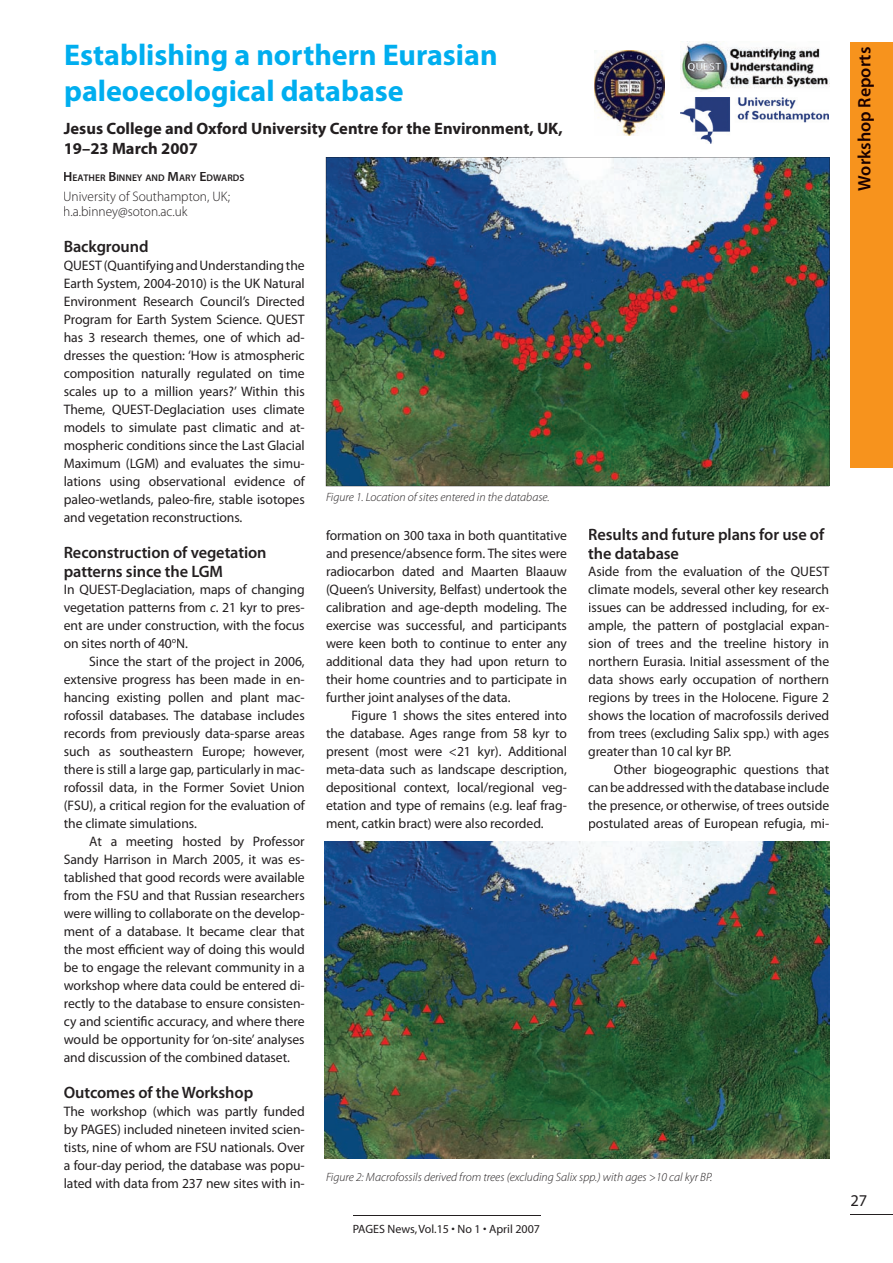
<style>
.page{position:relative;width:893px;height:1263px;background:#fff}
.page>*{position:absolute;margin:0;border:0;box-sizing:border-box;transform-origin:0 0}
.t1{font:700 30px/36px "Myriad Pro";color:#00aeef}
.t2{font:600 18px "Myriad Pro";color:#1b0000}
.t3{font:600 16.5px/18.9px "Myriad Pro";letter-spacing:-.005em;color:#231f20}
.t4{font:700 16.5px/19.8px "Myriad Pro";color:#231f20}
.t5{font:16.5px "Myriad Pro";color:#231f20}
.t6{font:13.8px/18px "Myriad Pro";letter-spacing:-.005em;color:#231f20;text-align:justify}
.t7{font:300 13.8px/15px "Myriad Pro";color:#231f20}
.t8{font:italic 300 12px "Myriad Pro";color:#231f20}
.t9{font:12px "Myriad";color:#231f20}
.t10{font:600 9.6px "Myriad Pro";color:#231f20}
.s1{font-size:13.8px}
.s2{font-style:italic}
</style>
<div class="page">
<hr style="left:850px;top:1215px;width:43px;height:1px;background:#231f20">
<hr style="left:353px;top:1215px;width:187px;height:1px;background:#231f20">
<div style="left:850px;top:43px;width:43px;height:425px;background:#f7931d"></div>
<img style="left:680px;top:98px;width:149px;height:46px">
<img style="left:594px;top:51px;width:71px;height:84px">
<img style="left:681px;top:42px;width:148px;height:49px">
<img style="left:377px;top:205px;width:401px;height:234px">
<img style="left:326px;top:157px;width:503px;height:48px">
<img style="left:326px;top:204px;width:51px;height:282px">
<img style="left:778px;top:204px;width:51px;height:282px">
<img style="left:376px;top:439px;width:403px;height:47px">
<img style="left:324px;top:842px;width:505px;height:317px">
<h1 class="t1" style="left:64px;top:37px;width:435px">Establishing a northern Eurasian paleoecological database</h1>
<p class="t4" style="left:64px;top:119px;width:500px">Jesus College and Oxford University Centre for the Environment, UK,<br>19–23 March 2007</p>
<p class="t10" style="left:63px;top:173px;width:183px"><span class="s1">H</span>EATHER <span class="s1">B</span>INNEY AND <span class="s1">M</span>ARY <span class="s1">E</span>DWARDS</p>
<p class="t7" style="left:63px;top:189px;width:168px">University of Southampton, UK; h.a.binney@soton.ac.uk</p>
<p class="t3" style="left:64px;top:237px;width:86px">Background</p>
<p class="t6" style="left:64px;top:257px;width:242px">QUEST (Quantifying and Understanding the Earth System, 2004-2010) is the UK Natural Environment Research Council’s Directed Program for Earth System Science. QUEST has 3 research themes, one of which ad&shy;dresses the question: ‘How is atmospheric composition naturally regulated on time scales up to a million years?’ Within this Theme, QUEST-Deglaciation uses climate models to simulate past climatic and at&shy;mospheric conditions since the Last Glacial Maximum (LGM) and evaluates the simu&shy;lations using observational evidence of paleo-wetlands, paleo-fire, stable isotopes and vegetation reconstructions.</p>
<p class="t3" style="left:64px;top:543px;width:204px">Reconstruction of vegetation patterns since the LGM</p>
<p class="t6" style="left:64px;top:581px;width:242px">In QUEST-Deglaciation, maps of changing vegetation patterns from <span class="s2">c</span>. 21 kyr to pres&shy;ent are under construction, with the focus on sites north of 40<sup>o</sup>N.</p>
<p class="t6" style="left:64px;top:653px;width:242px;text-indent:26px">Since the start of the project in 2006, extensive progress has been made in en&shy;hancing existing pollen and plant mac&shy;rofossil databases. The database includes records from previously data-sparse areas such as southeastern Europe; however, there is still a large gap, particularly in mac&shy;rofossil data, in the Former Soviet Union (FSU), a critical region for the evaluation of the climate simulations.</p>
<p class="t6" style="left:64px;top:833px;width:242px;text-indent:26px">At a meeting hosted by Professor Sandy Harrison in March 2005, it was es&shy;tablished that good records were available from the FSU and that Russian researchers were willing to collaborate on the develop&shy;ment of a database. It became clear that the most efficient way of doing this would be to engage the relevant community in a workshop where data could be entered di&shy;rectly to the database to ensure consisten&shy;cy and scientific accuracy, and where there would be opportunity for ‘on-site’ analyses and discussion of the combined dataset.</p>
<p class="t3" style="left:64px;top:1083px;width:191px">Outcomes of the Workshop</p>
<p class="t6" style="left:64px;top:1103px;width:242px">The workshop (which was partly funded by PAGES) included nineteen invited scien&shy;tists, nine of whom are FSU nationals. Over a four-day period, the database was popu&shy;lated with data from 237 new sites with in-</p>
<p class="t8" style="left:326px;top:491px;width:225px">Figure 1. Location of sites entered in the database.</p>
<p class="t3" style="left:588px;top:525px;width:238px">Results and future plans for use of the database</p>
<p class="t6" style="left:588px;top:563px;width:242px">Aside from the evaluation of the QUEST climate models, several other key research issues can be addressed including, for ex&shy;ample, the pattern of postglacial expan&shy;sion of trees and the treeline history in northern Eurasia. Initial assessment of the data shows early occupation of northern regions by trees in the Holocene. Figure 2 shows the location of macrofossils derived from trees (excluding Salix spp.) with ages greater than 10 cal kyr BP.</p>
<p class="t6" style="left:588px;top:761px;width:242px;text-indent:26px">Other biogeographic questions that can be addressed with the database include the presence, or otherwise, of trees outside postulated areas of European refugia, mi-</p>
<p class="t6" style="left:326px;top:527px;width:242px">formation on 300 taxa in both quantitative and presence/absence form. The sites were radiocarbon dated and Maarten Blaauw (Queen’s University, Belfast) undertook the calibration and age-depth modeling. The exercise was successful, and participants were keen both to continue to enter any additional data they had upon return to their home countries and to participate in further joint analyses of the data.</p>
<p class="t6" style="left:326px;top:707px;width:242px;text-indent:26px">Figure 1 shows the sites entered into the database. Ages range from 58 kyr to present (most were &lt;21 kyr). Additional meta-data such as landscape description, depositional context, local/regional veg&shy;etation and type of remains (e.g. leaf frag&shy;ment, catkin bract) were also recorded.</p>
<p class="t8" style="left:326px;top:1170px;width:388px">Figure 2: Macrofossils derived from trees (excluding Salix spp.) with ages &gt;10 cal kyr BP.</p>
<p class="t9" style="left:353px;top:1223px;width:189px">PAGES News, Vol.15 • No 1 • April 2007</p>
<h2 class="t2" style="left:854px;top:191px;width:145px;rotate:-90deg">Workshop Reports</h2>
<p class="t5" style="left:850px;top:1191px;width:18px">27</p>
</div>
